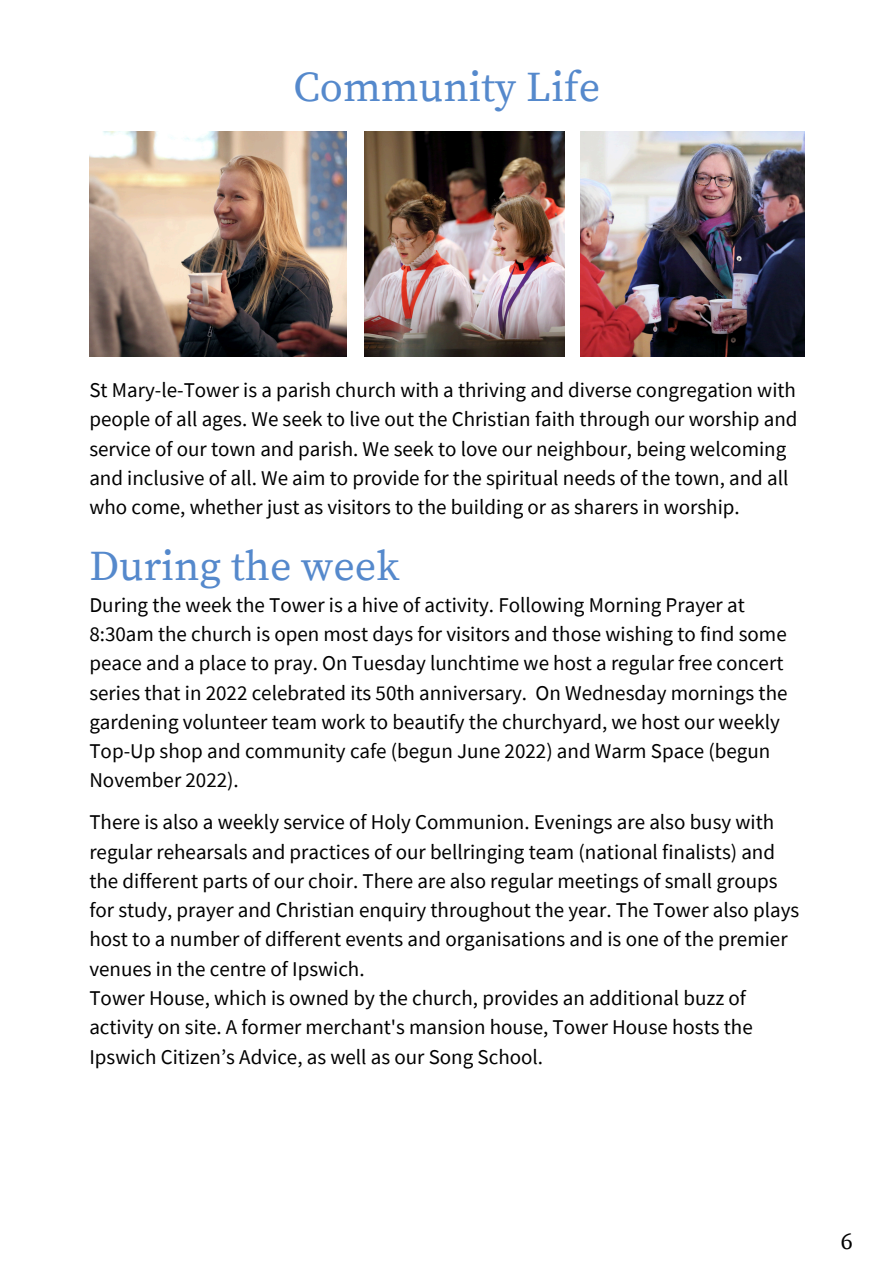
<style>
.page{position:relative;width:894px;height:1264px;background:#fff}
.page>*{position:absolute;margin:0;border:0;box-sizing:border-box;transform-origin:0 0}
.t1{font:42px "Source Serif Pro";color:#5589cc}
.t2{font:24px "Source Serif Pro";color:#000}
.t3{font:21px/29.2px "Source Sans Pro";color:#000}
</style>
<div class="page">
<img style="left:364px;top:132px;width:200px;height:225px">
<img style="left:89px;top:132px;width:257px;height:225px">
<img style="left:580px;top:132px;width:224px;height:225px">
<h1 class="t1" style="left:293px;top:62px;width:308px">Community Life</h1>
<p class="t3" style="left:89px;top:375px;width:709px">St Mary-le-Tower is a parish church with a thriving and diverse congregation with people of all ages. We seek to live out the Christian faith through our worship and service of our town and parish. We seek to love our neighbour, being welcoming and inclusive of all. We aim to provide for the spiritual needs of the town, and all who come, whether just as visitors to the building or as sharers in worship.</p>
<h1 class="t1" style="left:89px;top:541px;width:311px">During the week</h1>
<p class="t3" style="left:89px;top:589px;width:699px">During the week the Tower is a hive of activity. Following Morning Prayer at 8:30am the church is open most days for visitors and those wishing to find some peace and a place to pray. On Tuesday lunchtime we host a regular free concert series that in 2022 celebrated its 50th anniversary. On Wednesday mornings the gardening volunteer team work to beautify the churchyard, we host our weekly Top-Up shop and community cafe (begun June 2022) and Warm Space (begun November 2022).</p>
<p class="t3" style="left:89px;top:807px;width:711px">There is also a weekly service of Holy Communion. Evenings are also busy with regular rehearsals and practices of our bellringing team (national finalists) and the different parts of our choir. There are also regular meetings of small groups for study, prayer and Christian enquiry throughout the year. The Tower also plays host to a number of different events and organisations and is one of the premier venues in the centre of Ipswich.</p>
<p class="t3" style="left:89px;top:982px;width:664px">Tower House, which is owned by the church, provides an additional buzz of activity on site. A former merchant's mansion house, Tower House hosts the<br>Ipswich Citizen’s Advice, as well as our Song School.</p>
<p class="t2" style="left:840px;top:1226px;width:13px">6</p>
</div>
